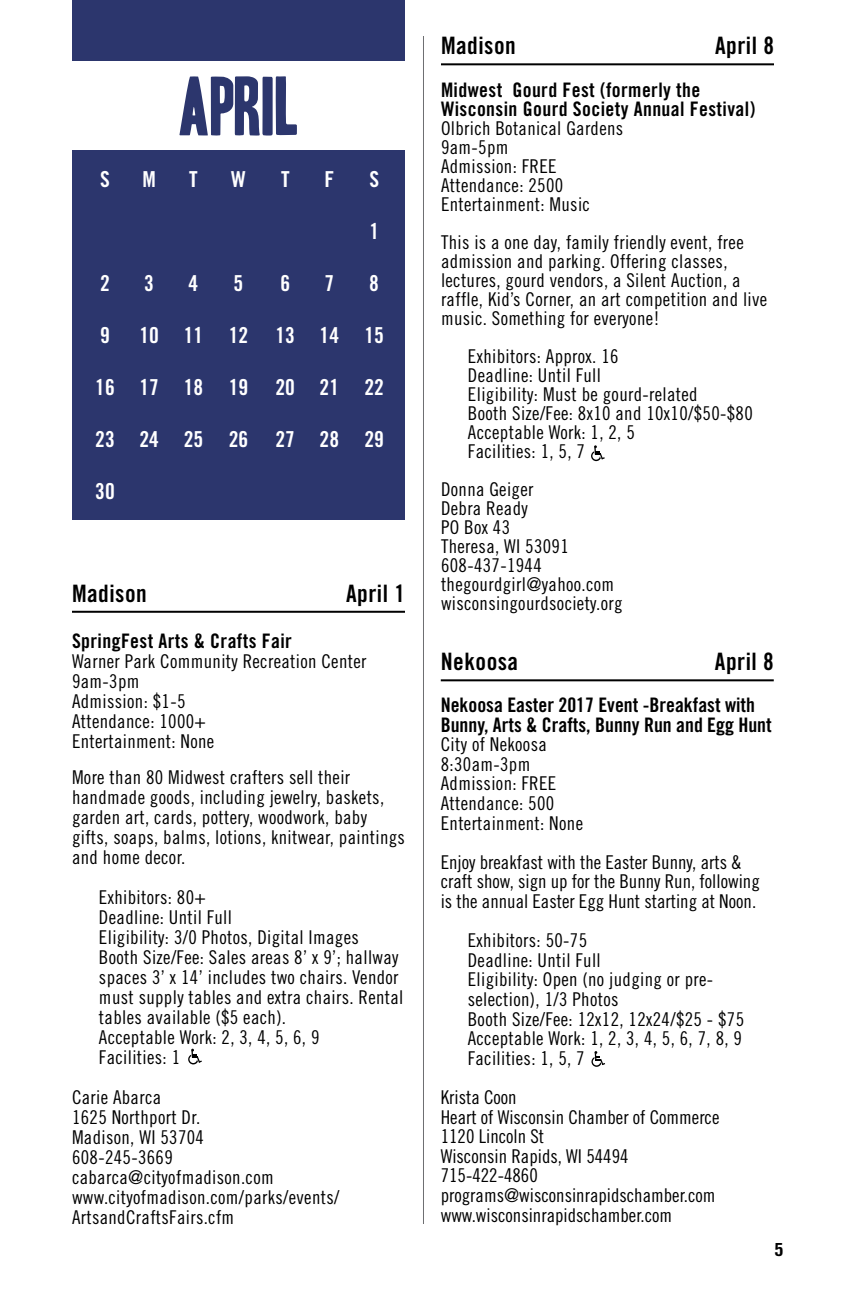
<style>
.page{position:relative;width:846px;height:1296px;background:#fff}
.page>*{position:absolute;margin:0;border:0;box-sizing:border-box;transform-origin:0 0}
.t1{font:72px "Headline One HPLHS";color:#2c366d}
.t2{font:24px "Trade Gothic Bold Cond Twenty";letter-spacing:.02em;color:#000}
.t3{font:22px "Trade Gothic Bold Cond Twenty";color:#fff}
.t4{font:20px/19px "Trade Gothic Bold Cond Twenty";letter-spacing:.02em;color:#000}
.t5{font:20px/19.6px "Trade Gothic Bold Cond Twenty";color:#000}
.t6{font:19px/20px "Trade Gothic Cond Eighteen";letter-spacing:.02em;color:#000}
.t7{font:19px/19.6px "Trade Gothic Cond Eighteen";color:#000}
.t8{font:18px "Trade Gothic Bold Cond Twenty";color:#000;scale:1.2 1}
</style>
<div class="page">
<hr style="left:441px;top:63px;width:333px;height:2px;background:#000">
<hr style="left:423px;top:36px;width:1px;height:1188px;background:#6d6e71">
<div style="left:72px;top:150px;width:333px;height:370px;background:#2c366d"></div>
<div style="left:72px;top:0;width:333px;height:60px;background:#2c366d"></div>
<hr style="left:72px;top:611px;width:333px;height:2px;background:#000">
<hr style="left:441px;top:679px;width:333px;height:2px;background:#000">
<svg style="left:591px;top:445px;width:14px;height:16px"></svg>
<svg style="left:591px;top:1051px;width:14px;height:16px"></svg>
<svg style="left:188px;top:1049px;width:14px;height:15px"></svg>
<h1 class="t1" style="left:179px;top:72px;width:121px">April</h1>
<p class="t3" style="left:100px;top:166px;width:11px">S</p>
<p class="t3" style="left:142px;top:166px;width:15px">M</p>
<p class="t3" style="left:189px;top:166px;width:10px">T</p>
<p class="t3" style="left:231px;top:166px;width:16px">W</p>
<p class="t3" style="left:281px;top:166px;width:10px">T</p>
<p class="t3" style="left:324px;top:166px;width:11px">F</p>
<p class="t3" style="left:369px;top:166px;width:11px">S</p>
<p class="t3" style="left:369px;top:218px;width:11px">1</p>
<p class="t3" style="left:100px;top:270px;width:11px">2</p>
<p class="t3" style="left:144px;top:270px;width:11px">3</p>
<p class="t3" style="left:189px;top:270px;width:11px">4</p>
<p class="t3" style="left:234px;top:270px;width:11px">5</p>
<p class="t3" style="left:280px;top:270px;width:11px">6</p>
<p class="t3" style="left:324px;top:270px;width:11px">7</p>
<p class="t3" style="left:369px;top:270px;width:11px">8</p>
<p class="t3" style="left:100px;top:322px;width:11px">9</p>
<p class="t3" style="left:139px;top:322px;width:246px">10 11 12 13 14 15</p>
<p class="t3" style="left:95px;top:374px;width:290px">16 17 18 19 20 21 22</p>
<p class="t3" style="left:95px;top:426px;width:290px">23 24 25 26 27 28 29</p>
<p class="t3" style="left:95px;top:478px;width:21px">30</p>
<p class="t2" style="left:72px;top:579px;width:76px">Madison</p>
<p class="t2" style="left:346px;top:579px;width:60px">April 1</p>
<p class="t4" style="left:72px;top:631px;width:221px">SpringFest Arts &amp; Crafts Fair</p>
<p class="t6" style="left:72px;top:651px;width:296px">Warner Park Community Recreation Center<br>9am-3pm<br>Admission: $1-5<br>Attendance: 1000+<br>Entertainment: None</p>
<p class="t6" style="left:72px;top:767px;width:334px">More than 80 Midwest crafters sell their handmade goods, including jewelry, baskets, garden art, cards, pottery, woodwork, baby gifts, soaps, balms, lotions, knitwear, paintings and home decor.</p>
<p class="t6" style="left:99px;top:887px;width:306px">Exhibitors: 80+<br>Deadline: Until Full<br>Eligibility: 3/0 Photos, Digital Images<br>Booth Size/Fee: Sales areas 8’ x 9’; hallway spaces 3’ x 14’ includes two chairs. Vendor must supply tables and extra chairs. Rental tables available ($5 each).<br>Acceptable Work: 2, 3, 4, 5, 6, 9<br>Facilities: 1</p>
<p class="t6" style="left:72px;top:1087px;width:269px">Carie Abarca<br>1625 Northport Dr.<br>Madison, WI 53704<br>608-245-3669 cabarca@cityofmadison.com www.cityofmadison.com/parks/events/<br>ArtsandCraftsFairs.cfm</p>
<p class="t2" style="left:441px;top:31px;width:76px">Madison</p>
<p class="t2" style="left:715px;top:31px;width:60px">April 8</p>
<p class="t4" style="left:441px;top:81px;width:316px">Midwest Gourd Fest (formerly the<br>Wisconsin Gourd Society Annual Festival)</p>
<p class="t6" style="left:441px;top:119px;width:184px;line-height:19px">Olbrich Botanical Gardens<br>9am-5pm<br>Admission: FREE<br>Attendance: 2500<br>Entertainment: Music</p>
<p class="t6" style="left:441px;top:233px;width:328px;line-height:19px">This is a one day, family friendly event, free admission and parking. Offering classes, lectures, gourd vendors, a Silent Auction, a raffle, Kid’s Corner, an art competition and live music. Something for everyone!</p>
<p class="t6" style="left:468px;top:347px;width:286px;line-height:19px">Exhibitors: Approx. 16<br>Deadline: Until Full<br>Eligibility: Must be gourd-related<br>Booth Size/Fee: 8x10 and 10x10/$50-$80<br>Acceptable Work: 1, 2, 5<br>Facilities: 1, 5, 7</p>
<p class="t6" style="left:441px;top:480px;width:183px;line-height:19px">Donna Geiger<br>Debra Ready<br>PO Box 43<br>Theresa, WI 53091<br>608-437-1944 thegourdgirl@yahoo.com wisconsingourdsociety.org</p>
<p class="t2" style="left:441px;top:647px;width:79px">Nekoosa</p>
<p class="t2" style="left:715px;top:647px;width:60px">April 8</p>
<p class="t5" style="left:441px;top:695px;width:332px">Nekoosa Easter 2017 Event -Breakfast with<br>Bunny, Arts &amp; Crafts, Bunny Run and Egg Hunt</p>
<p class="t6" style="left:441px;top:734px;width:144px">City of Nekoosa<br>8:30am-3pm<br>Admission: FREE<br>Attendance: 500<br>Entertainment: None</p>
<p class="t7" style="left:441px;top:852px;width:321px">Enjoy breakfast with the Easter Bunny, arts &amp; craft show, sign up for the Bunny Run, following is the annual Easter Egg Hunt starting at Noon.</p>
<p class="t6" style="left:468px;top:930px;width:278px">Exhibitors: 50-75<br>Deadline: Until Full<br>Eligibility: Open (no judging or pre&shy;selection), 1/3 Photos<br>Booth Size/Fee: 12x12, 12x24/$25 - $75<br>Acceptable Work: 1, 2, 3, 4, 5, 6, 7, 8, 9<br>Facilities: 1, 5, 7</p>
<p class="t7" style="left:441px;top:1087px;width:280px">Krista Coon<br>Heart of Wisconsin Chamber of Commerce<br>1120 Lincoln St<br>Wisconsin Rapids, WI 54494<br>715-422-4860 programs@wisconsinrapidschamber.com www.wisconsinrapidschamber.com</p>
<p class="t8" style="left:774px;top:1238px;width:9px">5</p>
</div>
